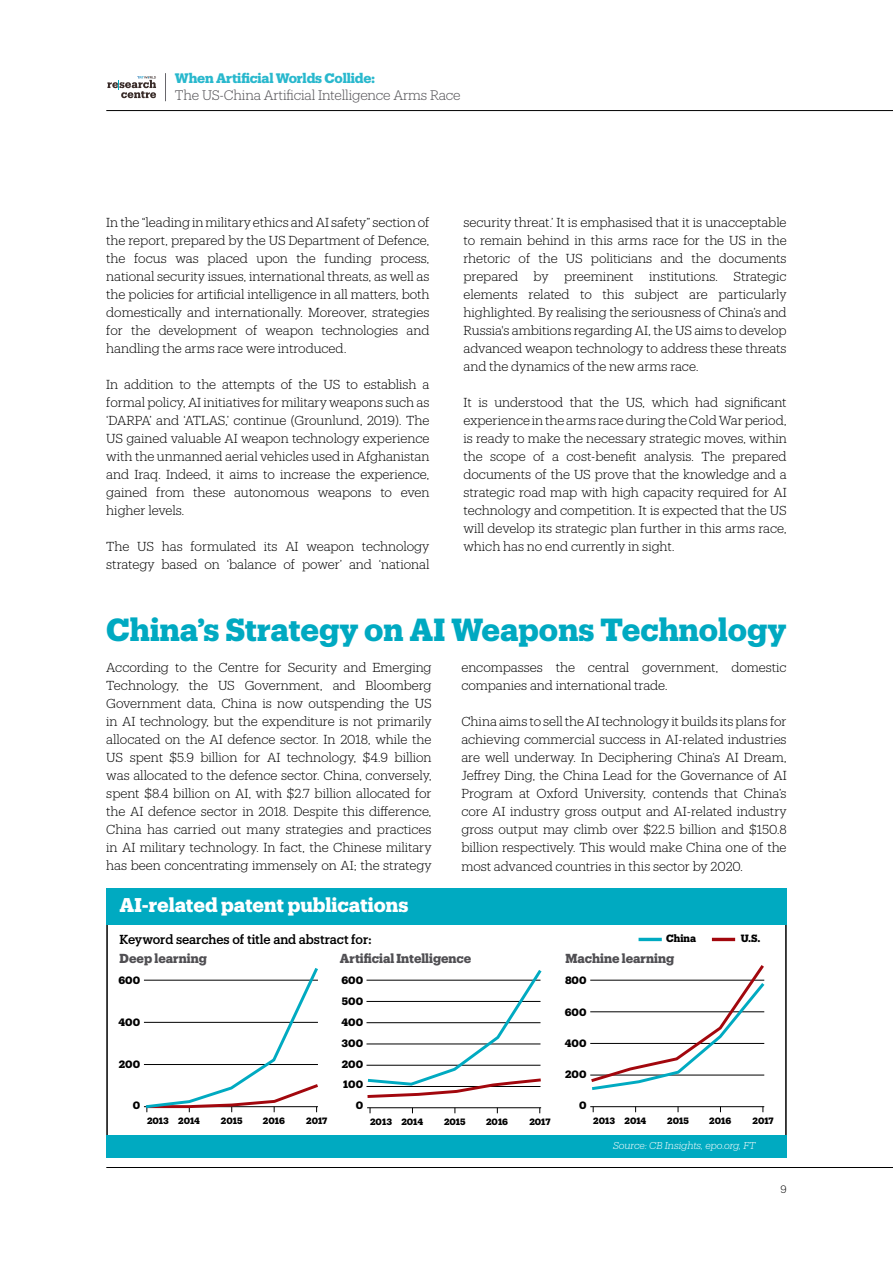
<style>
.page{position:relative;width:893px;height:1263px;background:#fff}
.page>*{position:absolute;margin:0;border:0;box-sizing:border-box;transform-origin:0 0}
.t1{font:700 31.35px "Produkt";color:#00a9c1}
.t2{font:700 19.5px "Produkt";color:#fff}
.t3{font:300 13.5px "Produkt";letter-spacing:-.01em;color:#504f53}
.t4{font:700 13.5px "Produkt";letter-spacing:-.01em;color:#29b8cd}
.t5{font:300 12.75px/18px "Produkt";letter-spacing:-.005em;color:#000;text-align:justify}
.t6{font:700 12.75px "Produkt";color:#504f53}
.t7{font:500 12.75px "Produkt";letter-spacing:-.005em;color:#000}
.t8{font:700 10.5px/20.9px "Produkt";color:#000;text-align:right}
.t9{font:300 10.5px "Produkt";color:#000}
.t10{font:700 10.35px "Produkt";color:#000}
.t11{font:italic 300 9.75px "Produkt";color:#fff}
.t12{font:700 9px "Produkt";letter-spacing:-.005em;color:#000}
</style>
<div class="page">
<hr style="left:106px;top:110px;width:787px;height:1px;background:#000">
<svg style="left:165px;top:73px;width:1px;height:28px"></svg>
<svg style="left:107px;top:76px;width:49px;height:22px"></svg>
<hr style="left:106px;top:1167px;width:787px;height:1px;background:#000">
<div style="left:106px;top:888px;width:681px;height:36px;background:#00aac1"></div>
<div style="left:106px;top:1135px;width:681px;height:22px;background:#00aac1"></div>
<svg style="left:143px;top:968px;width:175px;height:144px"></svg>
<hr style="left:367px;top:1107px;width:174px;height:1px;background:#000">
<svg style="left:366px;top:970px;width:176px;height:128px"></svg>
<hr style="left:590px;top:1106px;width:174px;height:1px;background:#000">
<svg style="left:590px;top:965px;width:175px;height:125px"></svg>
<hr style="left:639px;top:938px;width:23px;height:3px;background:#00aac1">
<hr style="left:712px;top:938px;width:23px;height:3px;background:#a2070d">
<p class="t4" style="left:175px;top:69px;width:202px">When Artificial Worlds Collide:</p>
<p class="t3" style="left:175px;top:86px;width:287px">The US-China Artificial Intelligence Arms Race</p>
<p class="t5" style="left:106px;top:212px;width:325px">In the “leading in military ethics and AI safety” section of the report, prepared by the US Department of Defence, the focus was placed upon the funding process, national security issues, international threats, as well as the policies for artificial intelligence in all matters, both domestically and internationally. Moreover, strategies for the development of weapon technologies and handling the arms race were introduced.</p>
<p class="t5" style="left:106px;top:374px;width:325px">In addition to the attempts of the US to establish a formal policy, AI initiatives for military weapons such as ‘DARPA’ and ‘ATLAS,’ continue (Grounlund, 2019). The US gained valuable AI weapon technology experience with the unmanned aerial vehicles used in Afghanistan and Iraq. Indeed, it aims to increase the experience, gained from these autonomous weapons to even higher levels.</p>
<p class="t5" style="left:106px;top:537px;width:325px">The US has formulated its AI weapon technology strategy based on ‘balance of power’ and ‘national</p>
<p class="t5" style="left:463px;top:213px;width:325px">security threat.’ It is emphasised that it is unacceptable to remain behind in this arms race for the US in the rhetoric of the US politicians and the documents prepared by preeminent institutions. Strategic elements related to this subject are particularly highlighted. By realising the seriousness of China’s and Russia's ambitions regarding AI, the US aims to develop advanced weapon technology to address these threats and the dynamics of the new arms race.</p>
<p class="t5" style="left:463px;top:393px;width:325px">It is understood that the US, which had significant experience in the arms race during the Cold War period, is ready to make the necessary strategic moves, within the scope of a cost-benefit analysis. The prepared documents of the US prove that the knowledge and a strategic road map with high capacity required for AI technology and competition. It is expected that the US will develop its strategic plan further in this arms race, which has no end currently in sight.</p>
<h1 class="t1" style="left:106px;top:607px;width:682px">China’s Strategy on AI Weapons Technology</h1>
<p class="t5" style="left:106px;top:658px;width:327px">According to the Centre for Security and Emerging Technology, the US Government, and Bloomberg Government data, China is now outspending the US in AI technology, but the expenditure is not primarily allocated on the AI defence sector. In 2018, while the US spent $5.9 billion for AI technology, $4.9 billion was allocated to the defence sector. China, conversely, spent $8.4 billion on AI, with $2.7 billion allocated for the AI defence sector in 2018. Despite this difference, China has carried out many strategies and practices in AI military technology. In fact, the Chinese military has been concentrating immensely on AI; the strategy</p>
<p class="t5" style="left:461px;top:658px;width:327px">encompasses the central government, domestic companies and international trade.</p>
<p class="t5" style="left:461px;top:712px;width:327px">China aims to sell the AI technology it builds its plans for achieving commercial success in AI-related industries are well underway. In Deciphering China’s AI Dream, Jeffrey Ding, the China Lead for the Governance of AI Program at Oxford University, contends that China’s core AI industry gross output and AI-related industry gross output may climb over $22.5 billion and $150.8 billion respectively. This would make China one of the most advanced countries in this sector by 2020.</p>
<h2 class="t2" style="left:120px;top:891px;width:290px">AI-related patent publications</h2>
<p class="t7" style="left:120px;top:930px;width:254px">Keyword searches of title and abstract for:</p>
<p class="t10" style="left:666px;top:931px;width:31px">China</p>
<p class="t10" style="left:741px;top:931px;width:21px">U.S.</p>
<p class="t6" style="left:120px;top:949px;width:89px">Deep learning</p>
<p class="t6" style="left:340px;top:949px;width:133px">Artificial Intelligence</p>
<p class="t6" style="left:566px;top:949px;width:110px">Machine learning</p>
<p class="t8" style="left:118px;top:969px;width:23px">600</p>
<p class="t8" style="left:119px;top:1011px;width:23px">400</p>
<p class="t8" style="left:119px;top:1053px;width:23px">200</p>
<p class="t8" style="left:133px;top:1094px;width:9px">0</p>
<p class="t8" style="left:341px;top:969px;width:23px">600<br>500<br>400<br>300<br>200<br>100<br>0</p>
<p class="t8" style="left:565px;top:969px;width:23px">800</p>
<p class="t8" style="left:565px;top:1001px;width:23px">600</p>
<p class="t8" style="left:565px;top:1032px;width:23px">400</p>
<p class="t8" style="left:565px;top:1063px;width:23px">200</p>
<p class="t8" style="left:579px;top:1094px;width:9px">0</p>
<p class="t12" style="left:147px;top:1114px;width:55px">2013 2014</p>
<p class="t12" style="left:221px;top:1114px;width:23px">2015</p>
<p class="t12" style="left:263px;top:1114px;width:24px">2016</p>
<p class="t12" style="left:306px;top:1114px;width:23px">2017</p>
<p class="t12" style="left:370px;top:1115px;width:55px">2013 2014</p>
<p class="t12" style="left:444px;top:1115px;width:23px">2015</p>
<p class="t12" style="left:486px;top:1115px;width:24px">2016</p>
<p class="t12" style="left:529px;top:1115px;width:23px">2017</p>
<p class="t12" style="left:593px;top:1114px;width:55px">2013 2014</p>
<p class="t12" style="left:667px;top:1114px;width:23px">2015</p>
<p class="t12" style="left:709px;top:1114px;width:24px">2016</p>
<p class="t12" style="left:753px;top:1114px;width:23px">2017</p>
<p class="t11" style="left:613px;top:1138px;width:144px">Source: CB Insights, epo.org, FT</p>
<p class="t9" style="left:780px;top:1182px;width:8px">9</p>
</div>
